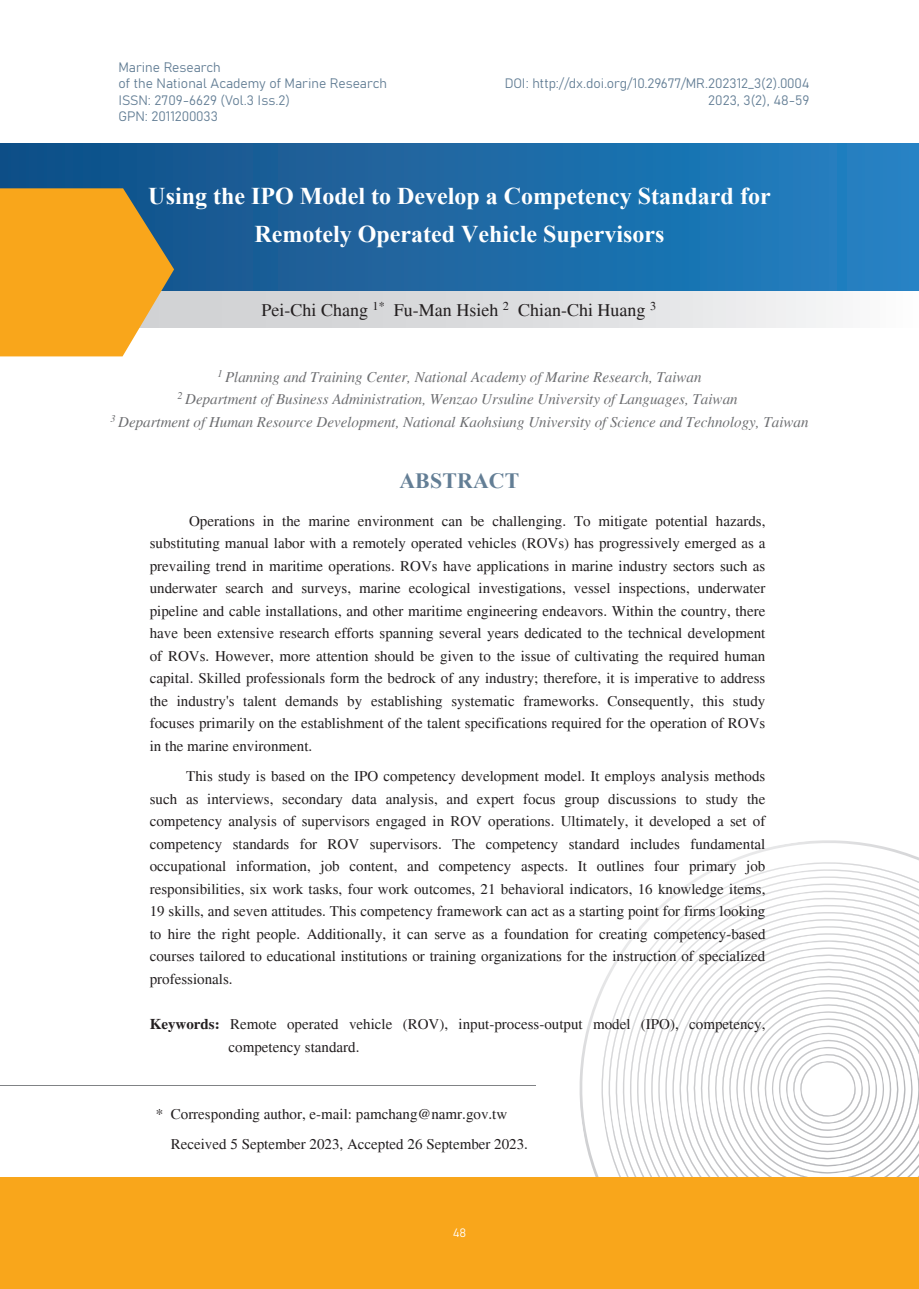
<style>
.page{position:relative;width:919px;height:1289px;background:#fff}
.page>*{position:absolute;margin:0;border:0;box-sizing:border-box;transform-origin:0 0}
.t1{font:700 24px/37.5px "Times New Roman";color:#fff;text-align:center}
.t2{font:700 21.75px "Times New Roman";letter-spacing:.01em;color:#637e95}
.t3{font:18px "Times";color:#231f20}
.t4{font:15px/22.5px "Times";color:#231f20;text-align:justify}
.t5{font:italic 15px/22.5px "Times";color:#6c6d70;text-align:center}
.t6{font:13.5px/16.2px "Bahnschrift";color:#637e95;text-align:right}
.t7{font:12px "Bahnschrift";color:#fff}
.s1{font-weight:700}
</style>
<div class="page">
<svg style="left:174px;top:290px;width:744px;height:38px"></svg>
<svg style="left:579px;top:840px;width:339px;height:337px"></svg>
<svg style="left:601px;top:862px;width:317px;height:315px"></svg>
<svg style="left:608px;top:869px;width:310px;height:308px"></svg>
<svg style="left:615px;top:876px;width:303px;height:301px"></svg>
<svg style="left:622px;top:883px;width:296px;height:294px"></svg>
<svg style="left:630px;top:890px;width:288px;height:287px"></svg>
<svg style="left:637px;top:897px;width:281px;height:280px"></svg>
<svg style="left:644px;top:904px;width:274px;height:273px"></svg>
<svg style="left:651px;top:912px;width:267px;height:265px"></svg>
<svg style="left:658px;top:919px;width:260px;height:258px"></svg>
<svg style="left:665px;top:926px;width:253px;height:251px"></svg>
<svg style="left:672px;top:933px;width:246px;height:244px"></svg>
<svg style="left:679px;top:940px;width:239px;height:237px"></svg>
<svg style="left:686px;top:947px;width:232px;height:230px"></svg>
<svg style="left:693px;top:954px;width:225px;height:223px"></svg>
<svg style="left:700px;top:961px;width:218px;height:216px"></svg>
<div style="left:0;top:1177px;width:918px;height:111px;background:#f9a61b"></div>
<div style="left:0;top:143px;width:918px;height:147px;background:linear-gradient(to right,#114e85,#2582c3)"></div>
<svg style="left:0;top:188px;width:174px;height:168px;background:#e6a432"></svg>
<hr style="left:0;top:1085px;width:535px;height:1px;background:#808285">
<p class="t6" style="left:118px;top:58px;width:270px;text-align:left">Marine Research<br>of the National Academy of Marine Research<br>ISSN: 2709-6629 (Vol.3 Iss.2)<br>GPN: 2011200033</p>
<p class="t6" style="left:504px;top:75px;width:306px">DOI: http://dx.doi.org/10.29677/MR.202312_3(2).0004<br>2023, 3(2), 48-59</p>
<h1 class="t1" style="left:148px;top:177px;width:623px">Using the IPO Model to Develop a Competency Standard for<br>Remotely Operated Vehicle Supervisors</h1>
<p class="t3" style="left:261px;top:299px;width:396px">Pei-Chi Chang <sup>1*</sup> Fu-Man Hsieh <sup>2</sup> Chian-Chi Huang <sup>3</sup></p>
<p class="t5" style="left:110px;top:366px;width:699px"><sup>1</sup> Planning and Training Center, National Academy of Marine Research, Taiwan<br><sup>2</sup> Department of Business Administration, Wenzao Ursuline University of Languages, Taiwan<br><sup>3</sup> Department of Human Resource Development, National Kaohsiung University of Science and Technology, Taiwan</p>
<h2 class="t2" style="left:399px;top:465px;width:121px">ABSTRACT</h2>
<p class="t4" style="left:150px;top:509px;width:617px;text-indent:39px">Operations in the marine environment can be challenging. To mitigate potential hazards, substituting manual labor with a remotely operated vehicles (ROVs) has progressively emerged as a prevailing trend in maritime operations. ROVs have applications in marine industry sectors such as underwater search and surveys, marine ecological investigations, vessel inspections, underwater pipeline and cable installations, and other maritime engineering endeavors. Within the country, there have been extensive research efforts spanning several years dedicated to the technical development of ROVs. However, more attention should be given to the issue of cultivating the required human capital. Skilled professionals form the bedrock of any industry; therefore, it is imperative to address the industry's talent demands by establishing systematic frameworks. Consequently, this study focuses primarily on the establishment of the talent specifications required for the operation of ROVs in the marine environment.</p>
<p class="t4" style="left:150px;top:765px;width:617px;text-indent:36px">This study is based on the IPO competency development model. It employs analysis methods such as interviews, secondary data analysis, and expert focus group discussions to study the competency analysis of supervisors engaged in ROV operations. Ultimately, it developed a set of competency standards for ROV supervisors. The competency standard includes fundamental occupational information, job content, and competency aspects. It outlines four primary job responsibilities, six work tasks, four work outcomes, 21 behavioral indicators, 16 knowledge items, 19 skills, and seven attitudes. This competency framework can act as a starting point for firms looking to hire the right people. Additionally, it can serve as a foundation for creating competency-based courses tailored to educational institutions or training organizations for the instruction of specialized professionals.</p>
<p class="t4" style="left:228px;top:1013px;width:538px;text-indent:-79px"><span class="s1">Keywords:</span> Remote operated vehicle (ROV), input-process-output model (IPO), competency, competency standard.</p>
<p class="t4" style="left:171px;top:1099px;width:359px;line-height:30px;text-indent:-15px">* Corresponding author, e-mail: pamchang@namr.gov.tw<br>Received 5 September 2023, Accepted 26 September 2023.</p>
<p class="t7" style="left:452px;top:1223px;width:15px">48</p>
</div>
